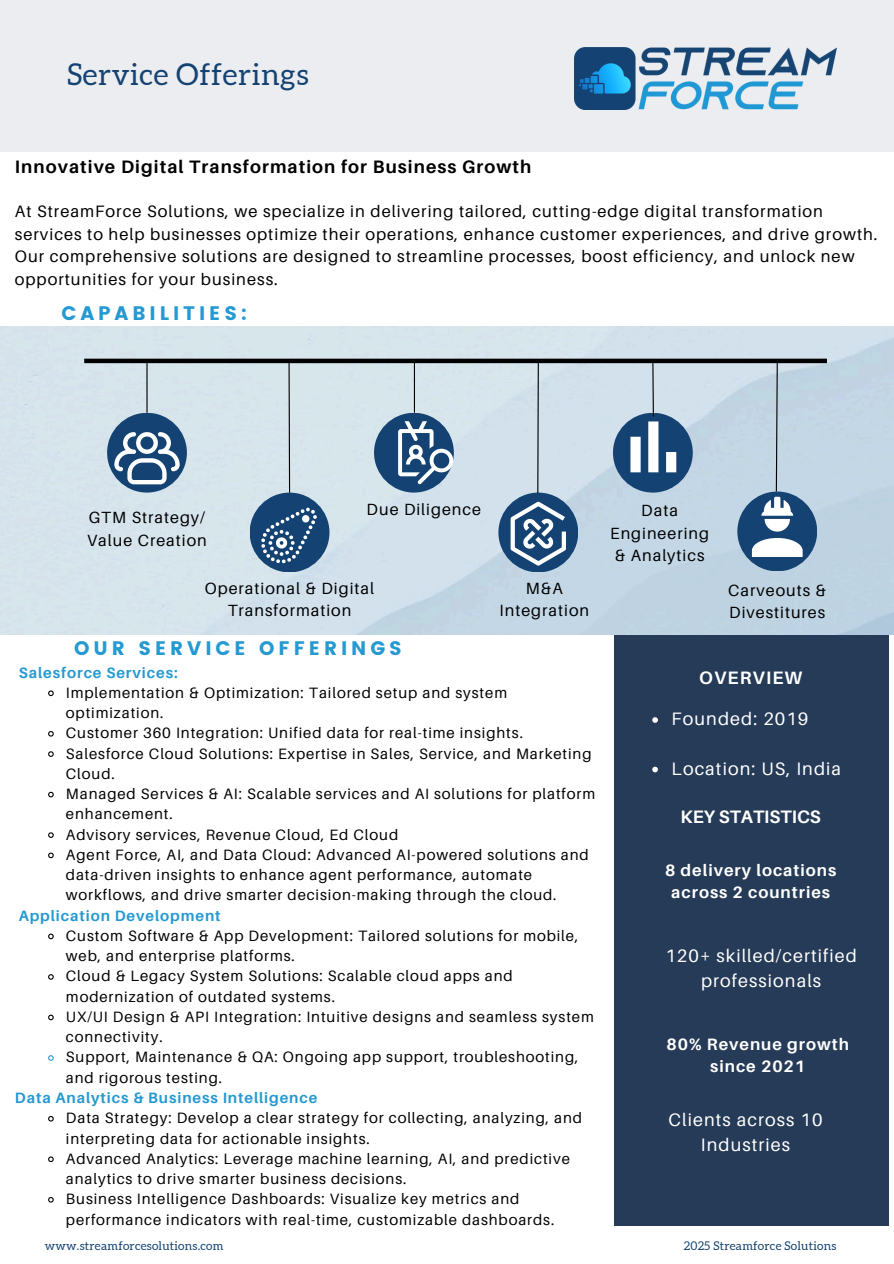
<style>
.page{position:relative;width:894px;height:1264px;background:#fff}
.page>*{position:absolute;margin:0;border:0;box-sizing:border-box;transform-origin:0 0}
.t1{font:30px "Aleo";letter-spacing:.02em;color:#144373}
.t2{font:19.5px "Poppins";letter-spacing:.2em;color:#2599d1}
.t3{font:18px/24.8px "Aileron";letter-spacing:.06em;color:#fff;text-align:center}
.t4{font:700 18px "Aileron";letter-spacing:.06em;color:#000}
.t5{font:700 18px "Aileron";color:#fff}
.t6{font:700 18px "Aileron";letter-spacing:.06em;color:#fff}
.t7{font:16.5px/22.5px "Aileron";letter-spacing:.06em;color:#000}
.t8{font:700 16.5px/22.5px "Aileron";letter-spacing:.06em;color:#fff;text-align:center}
.t9{font:16.2px/22.2px "Aileron";letter-spacing:.06em;color:#000;text-align:center}
.t10{font:15px/20.2px "Aileron";letter-spacing:.06em;color:#000}
.t11{font:700 15px "Aileron";letter-spacing:.06em;color:#2599d1}
.t12{font:12px "Aleo";letter-spacing:.02em;color:#144373}
</style>
<div class="page">
<img style="left:0;top:326px;width:893px;height:308px">
<div style="left:614px;top:635px;width:274px;height:590px;background:#263b57"></div>
<div style="left:0;top:0;width:893px;height:152px;background:#ecedf0"></div>
<img style="left:574px;top:48px;width:262px;height:62px">
<div style="left:107px;top:413px;width:80px;height:79px;background:#144373;border-radius:50%"></div>
<svg style="left:652px;top:717px;width:5px;height:5px"></svg>
<svg style="left:652px;top:766px;width:5px;height:6px"></svg>
<svg style="left:48px;top:690px;width:6px;height:7px"></svg>
<svg style="left:48px;top:731px;width:6px;height:6px"></svg>
<svg style="left:48px;top:751px;width:6px;height:6px"></svg>
<svg style="left:48px;top:791px;width:6px;height:7px"></svg>
<svg style="left:48px;top:832px;width:6px;height:6px"></svg>
<svg style="left:48px;top:852px;width:6px;height:7px"></svg>
<svg style="left:48px;top:933px;width:6px;height:7px"></svg>
<svg style="left:48px;top:974px;width:6px;height:6px"></svg>
<svg style="left:48px;top:1014px;width:6px;height:7px"></svg>
<svg style="left:48px;top:1055px;width:6px;height:6px"></svg>
<svg style="left:48px;top:1116px;width:6px;height:6px"></svg>
<svg style="left:48px;top:1156px;width:6px;height:6px"></svg>
<svg style="left:48px;top:1197px;width:6px;height:6px"></svg>
<div style="left:84px;top:358px;width:742px;height:5px;background:#000"></div>
<hr style="left:146px;top:361px;width:1px;height:52px;background:#000">
<div style="left:249px;top:492px;width:80px;height:80px;background:#144373;border-radius:50%"></div>
<div style="left:374px;top:413px;width:79px;height:79px;background:#144373;border-radius:50%"></div>
<div style="left:498px;top:492px;width:80px;height:80px;background:#144373;border-radius:50%"></div>
<div style="left:612px;top:413px;width:80px;height:79px;background:#144373;border-radius:50%"></div>
<div style="left:737px;top:491px;width:80px;height:80px;background:#144373;border-radius:50%"></div>
<svg style="left:288px;top:363px;width:2px;height:130px"></svg>
<hr style="left:414px;top:361px;width:1px;height:52px;background:#000">
<svg style="left:536px;top:363px;width:3px;height:130px"></svg>
<svg style="left:114px;top:432px;width:66px;height:52px"></svg>
<svg style="left:261px;top:507px;width:56px;height:56px"></svg>
<svg style="left:630px;top:363px;width:46px;height:109px"></svg>
<svg style="left:510px;top:502px;width:56px;height:63px"></svg>
<svg style="left:751px;top:363px;width:51px;height:194px"></svg>
<svg style="left:398px;top:421px;width:55px;height:63px"></svg>
<h6 class="t1" style="left:67px;top:60px;width:243px">Service Offerings</h6>
<p class="t4" style="left:15px;top:156px;width:518px">Innovative Digital Transformation for Business Growth</p>
<p class="t7" style="left:15px;top:200px;width:863px">At StreamForce Solutions, we specialize in delivering tailored, cutting-edge digital transformation services to help businesses optimize their operations, enhance customer experiences, and drive growth.<br>Our comprehensive solutions are designed to streamline processes, boost efficiency, and unlock new opportunities for your business.</p>
<p class="t2" style="left:61px;top:301px;width:187px">CAPABILITIES:</p>
<h4 class="t9" style="left:87px;top:506px;width:121px;text-align:left">GTM Strategy/<br>Value Creation</h4>
<h4 class="t9" style="left:366px;top:498px;width:116px">Due Diligence</h4>
<h5 class="t9" style="left:205px;top:577px;width:171px">Operational &amp; Digital<br>Transformation</h5>
<h5 class="t2" style="left:74px;top:637px;width:329px">OUR SERVICE OFFERINGS</h5>
<h2 class="t9" style="left:499px;top:577px;width:91px">M&amp;A<br>Integration</h2>
<p class="t11" style="left:19px;top:663px;width:160px">Salesforce Services:</p>
<p class="t10" style="left:66px;top:682px;width:442px">Implementation &amp; Optimization: Tailored setup and system optimization.</p>
<p class="t10" style="left:66px;top:722px;width:458px">Customer 360 Integration: Unified data for real-time insights.</p>
<p class="t10" style="left:66px;top:743px;width:527px">Salesforce Cloud Solutions: Expertise in Sales, Service, and Marketing<br>Cloud.</p>
<p class="t10" style="left:66px;top:783px;width:530px">Managed Services &amp; AI: Scalable services and AI solutions for platform enhancement.</p>
<p class="t10" style="left:66px;top:824px;width:334px">Advisory services, Revenue Cloud, Ed Cloud</p>
<h6 class="t10" style="left:66px;top:844px;width:524px">Agent Force, AI, and Data Cloud: Advanced AI-powered solutions and data-driven insights to enhance agent performance, automate workflows, and drive smarter decision-making through the cloud.</h6>
<h6 class="t11" style="left:19px;top:906px;width:203px">Application Development</h6>
<h6 class="t10" style="left:66px;top:925px;width:513px">Custom Software &amp; App Development: Tailored solutions for mobile, web, and enterprise platforms.</h6>
<h6 class="t10" style="left:66px;top:965px;width:448px">Cloud &amp; Legacy System Solutions: Scalable cloud apps and modernization of outdated systems.</h6>
<h6 class="t10" style="left:66px;top:1006px;width:529px">UX/UI Design &amp; API Integration: Intuitive designs and seamless system connectivity.</h6>
<h6 class="t10" style="left:66px;top:1046px;width:514px">Support, Maintenance &amp; QA: Ongoing app support, troubleshooting, and rigorous testing.</h6>
<h2 class="t11" style="left:15px;top:1088px;width:304px">Data Analytics &amp; Business Intelligence</h2>
<p class="t10" style="left:66px;top:1107px;width:517px">Data Strategy: Develop a clear strategy for collecting, analyzing, and interpreting data for actionable insights.</p>
<p class="t10" style="left:66px;top:1148px;width:505px">Advanced Analytics: Leverage machine learning, AI, and predictive analytics to drive smarter business decisions.</p>
<h2 class="t10" style="left:66px;top:1188px;width:489px">Business Intelligence Dashboards: Visualize key metrics and performance indicators with real-time, customizable dashboards.</h2>
<p class="t9" style="left:610px;top:499px;width:100px">Data<br>Engineering &amp; Analytics</p>
<p class="t9" style="left:728px;top:579px;width:99px;text-align:left">Carveouts &amp;<br>Divestitures</p>
<p class="t6" style="left:699px;top:666px;width:105px">OVERVIEW</p>
<p class="t3" style="left:671px;top:706px;width:138px">Founded: 2019</p>
<p class="t3" style="left:671px;top:755px;width:171px">Location: US, India</p>
<h3 class="t5" style="left:680px;top:805px;width:142px">KEY STATISTICS</h3>
<p class="t8" style="left:665px;top:858px;width:172px">8 delivery locations across 2 countries</p>
<p class="t3" style="left:665px;top:943px;width:193px">120+ skilled/certified professionals</p>
<h1 class="t8" style="left:666px;top:1032px;width:184px">80% Revenue growth since 2021</h1>
<p class="t3" style="left:668px;top:1107px;width:155px">Clients across 10<br>Industries</p>
<h2 class="t12" style="left:45px;top:1240px;width:180px">www.streamforcesolutions.com</h2>
<h2 class="t12" style="left:683px;top:1240px;width:154px">2025 Streamforce Solutions</h2>
</div>
